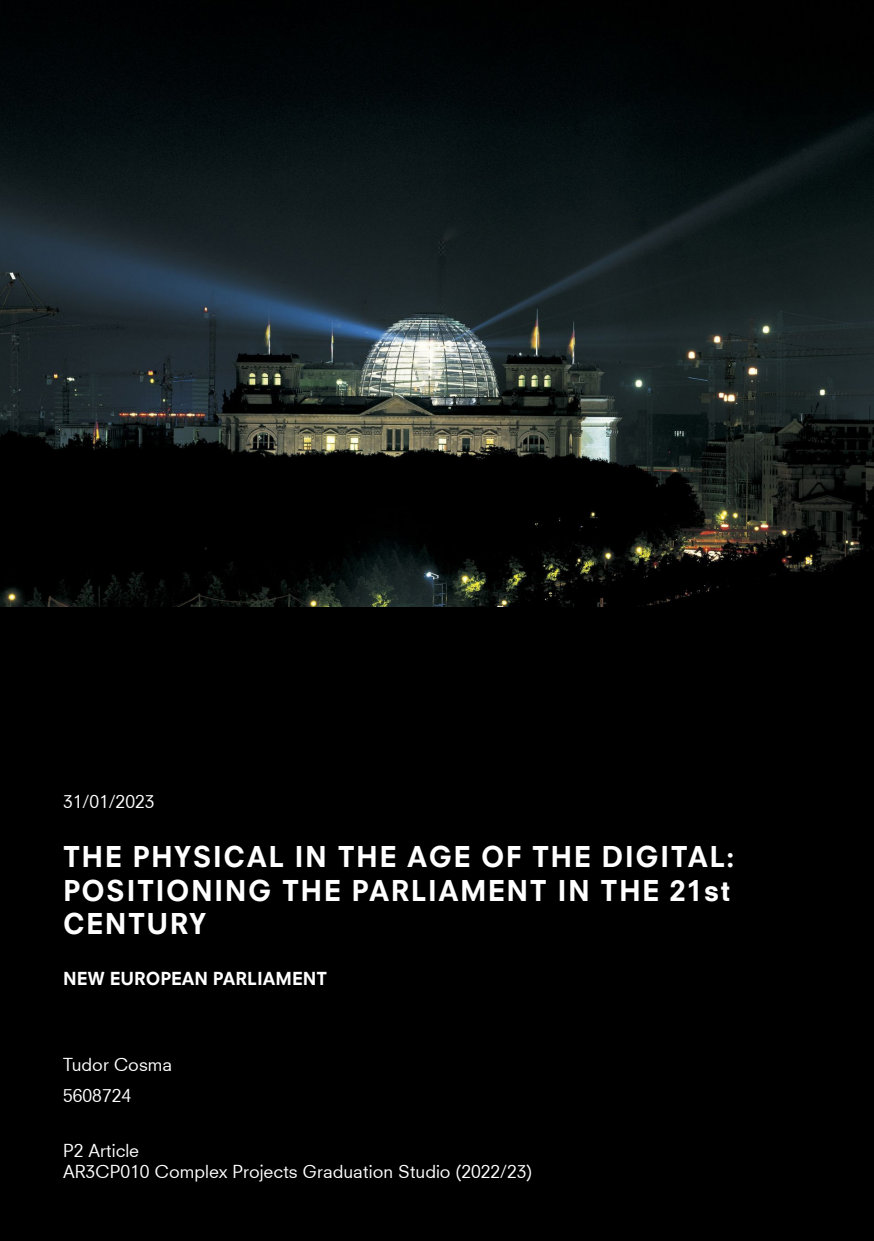
<style>
.page{position:relative;width:874px;height:1241px;background:#fff}
.page>*{position:absolute;margin:0;border:0;box-sizing:border-box;transform-origin:0 0}
.title__NeuzeitsHeavy{font:28px/33.6px "Neuzeit S Heavy";letter-spacing:.05em;color:#fff}
.text__Neuzeits__10pt{font:17.5px "Neuzeit S";color:#fff}
.text__Neuzeits__10pt-2{font:17.5px "Neuzeit S Heavy";color:#fff}
</style>
<div class="page">
<div style="left:0;top:0;width:873px;height:1240px;background:#000"></div>
<img style="left:0;top:44px;width:873px;height:562px">
<p class="text__Neuzeits__10pt" style="left:63px;top:790px;width:93px">31/01/2023</p>
<p class="title__NeuzeitsHeavy" style="left:63px;top:839px;width:672px">THE PHYSICAL IN THE AGE OF THE DIGITAL:<br>POSITIONING THE PARLIAMENT IN THE 21st<br>CENTURY</p>
<p class="text__Neuzeits__10pt-2" style="left:63px;top:968px;width:265px">NEW EUROPEAN PARLIAMENT</p>
<p class="text__Neuzeits__10pt" style="left:63px;top:1053px;width:110px">Tudor Cosma</p>
<p class="text__Neuzeits__10pt" style="left:63px;top:1084px;width:70px">5608724</p>
<p class="text__Neuzeits__10pt" style="left:63px;top:1139px;width:77px">P2 Article</p>
<p class="text__Neuzeits__10pt" style="left:63px;top:1160px;width:470px">AR3CP010 Complex Projects Graduation Studio (2022/23)</p>
</div>
